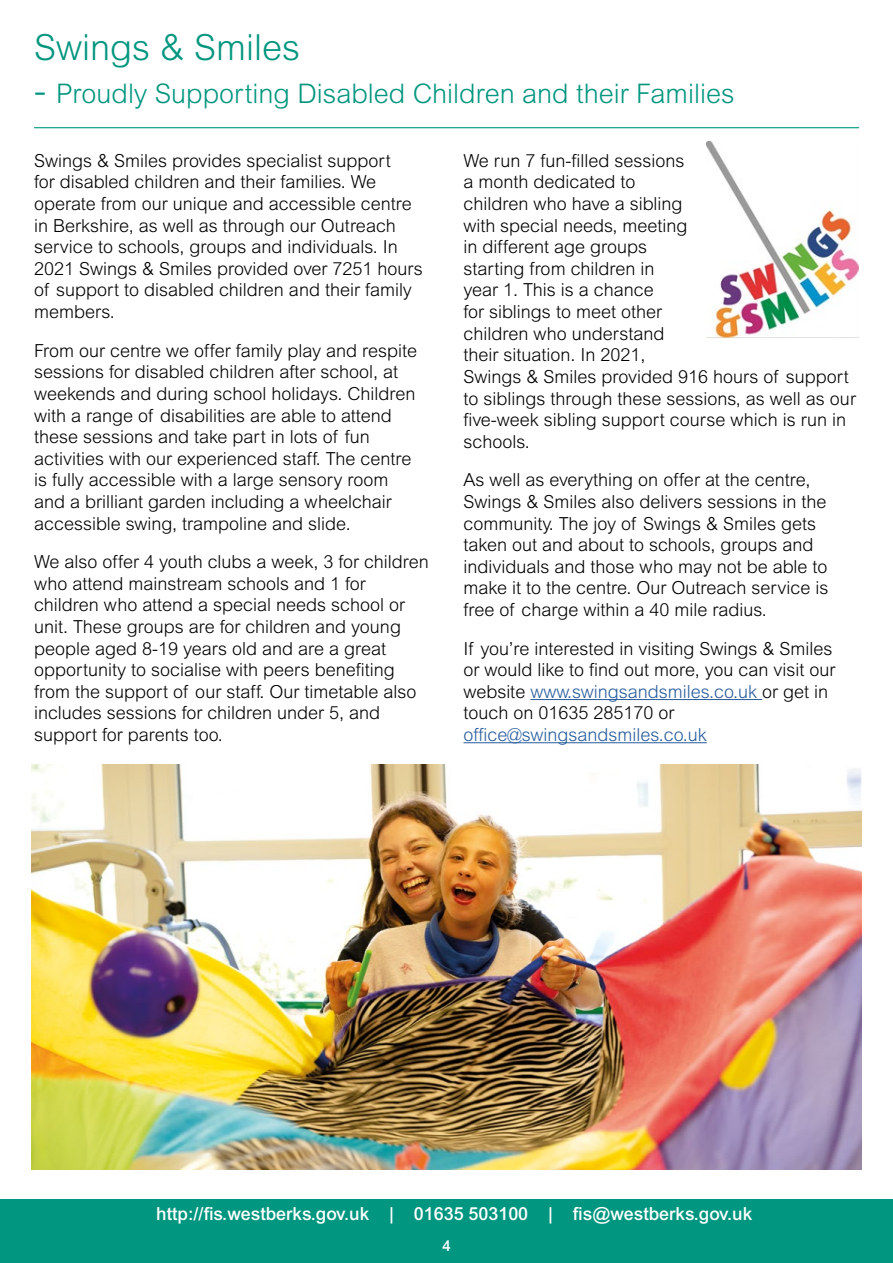
<style>
.page{position:relative;width:893px;height:1263px;background:#fff}
.page>*{position:absolute;margin:0;border:0;box-sizing:border-box;transform-origin:0 0}
.t1{font:300 36px "Arial MT Std";color:#00967f}
.t2{font:300 27px "Arial MT Std";color:#00967f}
.t3{font:300 18px/21.6px "Arial MT Std";color:#000}
.t4{font:500 18px "Arial MT Std";color:#fff}
.t5{font:300 18px "Arial MT Std";color:#275b9b}
.t6{font:500 15px "Arial MT Std";color:#fff}
.s1{font-size:36px}
.s2{color:#275b9b}
</style>
<div class="page">
<div style="left:0;top:1199px;width:893px;height:64px;background:#00967f"></div>
<img style="left:31px;top:765px;width:830px;height:404px">
<hr style="left:530px;top:699px;width:232px;height:1px;background:#275b9b">
<hr style="left:463px;top:742px;width:244px;height:1px;background:#275b9b">
<hr style="left:34px;top:127px;width:825px;height:1px;background:#00967f">
<img style="left:707px;top:141px;width:152px;height:197px">
<h1 class="t1" style="left:34px;top:27px;width:268px">Swings &amp; Smiles</h1>
<h2 class="t2" style="left:34px;top:79px;width:702px"><span class="s1">-</span> Proudly Supporting Disabled Children and their Families</h2>
<p class="t3" style="left:34px;top:150px;width:390px">Swings &amp; Smiles provides specialist support<br>for disabled children and their families. We operate from our unique and accessible centre in Berkshire, as well as through our Outreach service to schools, groups and individuals. In 2021 Swings &amp; Smiles provided over 7251 hours of support to disabled children and their family members.</p>
<p class="t3" style="left:34px;top:340px;width:385px">From our centre we offer family play and respite sessions for disabled children after school, at weekends and during school holidays. Children with a range of disabilities are able to attend these sessions and take part in lots of fun activities with our experienced staff. The centre is fully accessible with a large sensory room and a brilliant garden including a wheelchair accessible swing, trampoline and slide.</p>
<p class="t3" style="left:34px;top:551px;width:396px">We also offer 4 youth clubs a week, 3 for children who attend mainstream schools and 1 for children who attend a special needs school or unit. These groups are for children and young people aged 8-19 years old and are a great opportunity to socialise with peers benefiting from the support of our staff. Our timetable also includes sessions for children under 5, and support for parents too.</p>
<p class="t3" style="left:463px;top:150px;width:394px">We run 7 fun-filled sessions<br>a month dedicated to<br>children who have a sibling<br>with special needs, meeting<br>in different age groups<br>starting from children in<br>year 1. This is a chance<br>for siblings to meet other<br>children who understand<br>their situation. In 2021,<br>Swings &amp; Smiles provided 916 hours of support to siblings through these sessions, as well as our five-week sibling support course which is run in schools.</p>
<p class="t3" style="left:463px;top:469px;width:366px">As well as everything on offer at the centre, Swings &amp; Smiles also delivers sessions in the community. The joy of Swings &amp; Smiles gets taken out and about to schools, groups and individuals and those who may not be able to make it to the centre. Our Outreach service is free of charge within a 40 mile radius.</p>
<p class="t3" style="left:463px;top:637px;width:373px">If you’re interested in visiting Swings &amp; Smiles or would like to find out more, you can visit our website <span class="s2">www.swingsandsmiles.co.uk</span> or get in touch on 01635 285170 or</p>
<p class="t5" style="left:463px;top:724px;width:245px">office@swingsandsmiles.co.uk</p>
<p class="t4" style="left:156px;top:1203px;width:597px">http://fis.westberks.gov.uk | 01635 503100 | fis@westberks.gov.uk</p>
<p class="t6" style="left:442px;top:1237px;width:10px">4</p>
</div>
